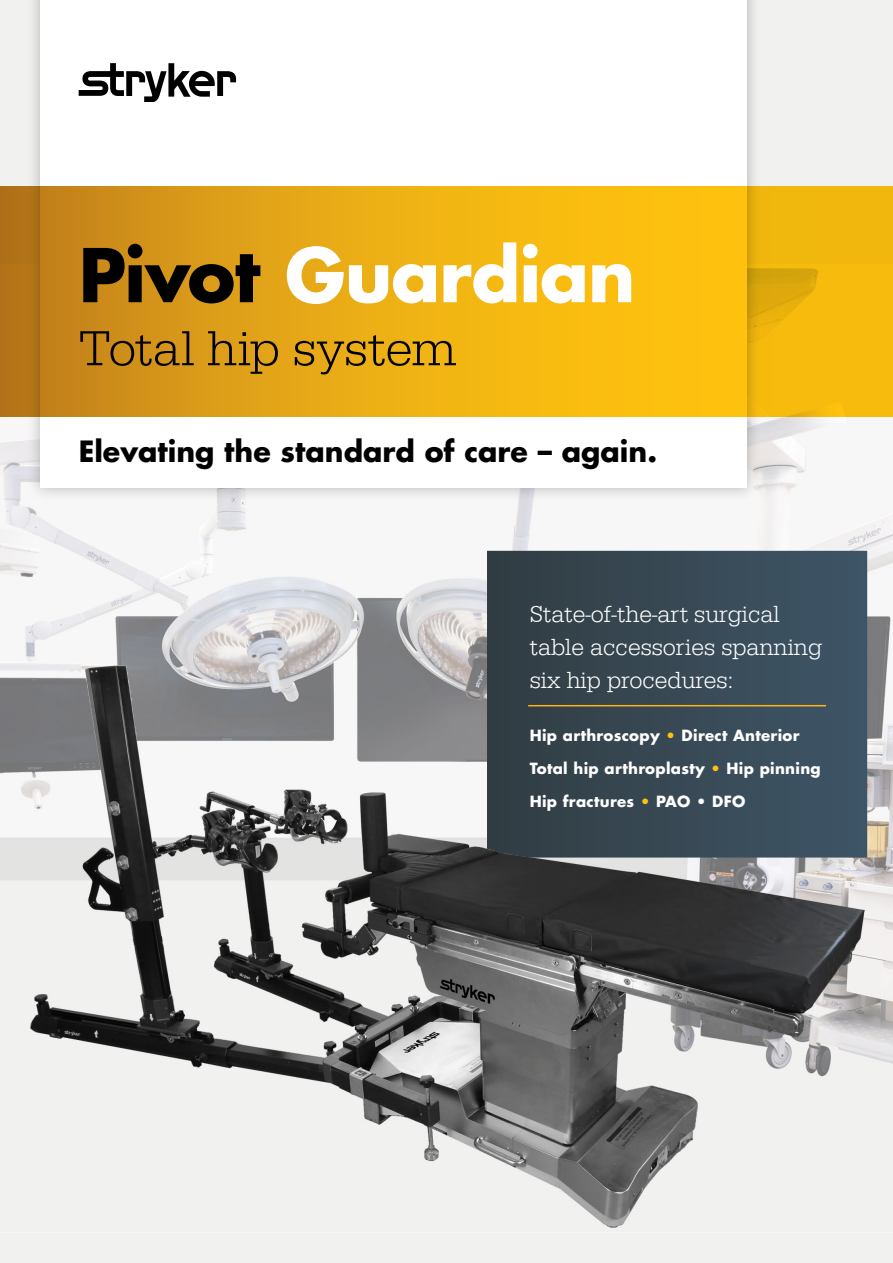
<style>
.page{position:relative;width:893px;height:1263px;background:#f1f1f0}
.page>*{position:absolute;margin:0;border:0;box-sizing:border-box;transform-origin:0 0}
.t1{font:700 72px "Futura For Stryker";letter-spacing:-.015em;color:#fff}
.t2{font:51px "URW Egyptienne T Ligh";color:#000}
.t3{font:700 28.5px "Futura For Stryker";color:#000}
.t4{font:24px/33px "URW Egyptienne T Ligh";color:#fff}
.t5{font:700 15px "Futura For Stryker";letter-spacing:.02em;color:#fff}
.s1{color:#000}
.s2{color:#ffc20e}
</style>
<div class="page">
<img style="left:0;top:416px;width:893px;height:812px">
<div style="left:27px;top:0;width:735px;height:502px;background:#000;opacity:.25"></div>
<div style="left:40px;top:0;width:707px;height:488px;background:#fff"></div>
<svg style="left:0;top:187px;width:893px;height:229px;background:#e7aa13"></svg>
<svg style="left:79px;top:64px;width:157px;height:38px"></svg>
<svg style="left:487px;top:551px;width:380px;height:306px;background:#374854"></svg>
<hr style="left:528px;top:705px;width:298px;height:1px;background:#fcb515">
<h1 class="t1" style="left:79px;top:227px;width:558px"><span class="s1">Pivot</span> Guardian</h1>
<h2 class="t2" style="left:79px;top:318px;width:379px">Total hip system</h2>
<h3 class="t3" style="left:79px;top:432px;width:580px">Elevating the standard of care – again.</h3>
<h3 class="t4" style="left:530px;top:597px;width:294px">State-of-the-art surgical table accessories spanning six hip procedures:</h3>
<p class="t5" style="left:530px;top:725px;width:271px">Hip arthroscopy <span class="s2">•</span> Direct Anterior</p>
<p class="t5" style="left:530px;top:758px;width:293px">Total hip arthroplasty <span class="s2">•</span> Hip pinning</p>
<p class="t5" style="left:530px;top:791px;width:217px">Hip fractures <span class="s2">•</span> PAO • DFO</p>
</div>
